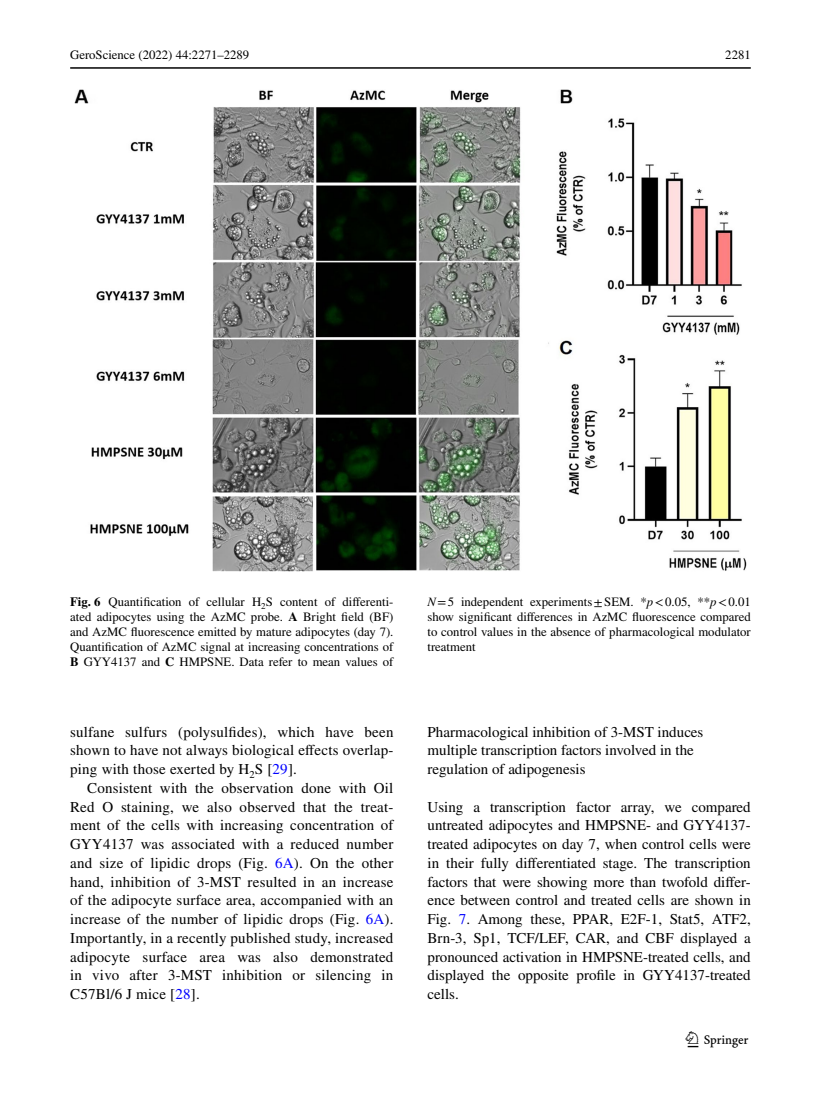
<style>
.page{position:relative;width:821px;height:1106px;background:#fff}
.page>*{position:absolute;margin:0;border:0;box-sizing:border-box;transform-origin:0 0}
.t1{font:22.5px "Springnew Regular 3";color:#000}
.t2{font:15px/18.8px "STIX";color:#000;text-align:justify}
.t3{font:12.75px/15px "STIX";color:#000;text-align:justify}
.s1{font-weight:700}
.s2{font-style:italic}
.s3{color:#00f}
</style>
<div class="page">
<hr style="left:70px;top:67px;width:680px;height:2px;background:#000">
<img style="left:74px;top:89px;width:672px;height:482px">
<p class="t3" style="left:70px;top:48px;width:181px">GeroScience (2022) 44:2271–2289</p>
<p class="t3" style="left:725px;top:49px;width:27px">2281</p>
<p class="t3" style="left:70px;top:595px;width:325px"><span class="s1">Fig. 6</span> Quantification of cellular H<sub>2</sub>S content of differenti&shy;ated adipocytes using the AzMC probe. <span class="s1">A</span> Bright field (BF) and AzMC fluorescence emitted by mature adipocytes (day 7).<br>Quantification of AzMC signal at increasing concentrations of <span class="s1">B</span> GYY4137 and <span class="s1">C</span> HMPSNE. Data refer to mean values of</p>
<p class="t3" style="left:427px;top:595px;width:325px"><span class="s2">N</span>=5 independent experiments±SEM. *<span class="s2">p</span>&lt;0.05, **<span class="s2">p</span>&lt;0.01 show significant differences in AzMC fluorescence compared to control values in the absence of pharmacological modulator treatment</p>
<p class="t2" style="left:70px;top:723px;width:325px">sulfane sulfurs (polysulfides), which have been shown to have not always biological effects overlap&shy;ping with those exerted by H<sub>2</sub>S [<span class="s3">29</span>].</p>
<p class="t2" style="left:70px;top:779px;width:325px;text-indent:17px">Consistent with the observation done with Oil Red O staining, we also observed that the treat&shy;ment of the cells with increasing concentration of GYY4137 was associated with a reduced number and size of lipidic drops (Fig. <span class="s3">6A</span>). On the other hand, inhibition of 3-MST resulted in an increase of the adipocyte surface area, accompanied with an increase of the number of lipidic drops (Fig. <span class="s3">6A</span>).<br>Importantly, in a recently published study, increased adipocyte surface area was also demonstrated in vivo after 3-MST inhibition or silencing in C57Bl/6 J mice [<span class="s3">28</span>].</p>
<p class="t2" style="left:427px;top:723px;width:277px;text-align:left">Pharmacological inhibition of 3‑MST induces multiple transcription factors involved in the regulation of adipogenesis</p>
<p class="t2" style="left:427px;top:798px;width:325px">Using a transcription factor array, we compared untreated adipocytes and HMPSNE- and GYY4137- treated adipocytes on day 7, when control cells were in their fully differentiated stage. The transcription factors that were showing more than twofold differ&shy;ence between control and treated cells are shown in Fig. <span class="s3">7</span>. Among these, PPAR, E2F-1, Stat5, ATF2, Brn-3, Sp1, TCF/LEF, CAR, and CBF displayed a pronounced activation in HMPSNE-treated cells, and displayed the opposite profile in GYY4137-treated cells.</p>
<h1 class="t1" style="left:687px;top:1031px;width:62px">1 3</h1>
</div>
